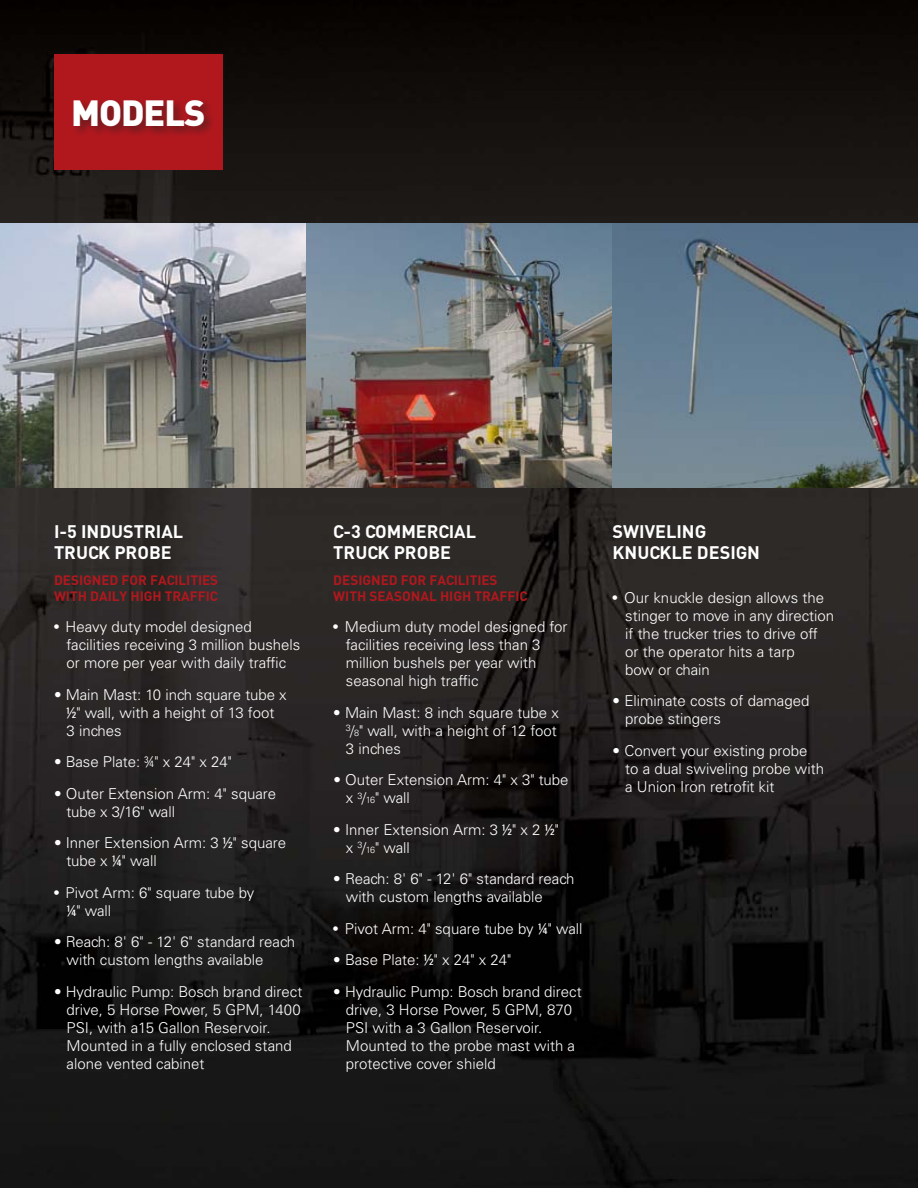
<style>
.page{position:relative;width:918px;height:1188px;background:#fff}
.page>*{position:absolute;margin:0;border:0;box-sizing:border-box;transform-origin:0 0}
.t1{font:900 36px "DIN";letter-spacing:-.03em;color:#fff}
.t2{font:700 18px/21.6px "DIN";color:#fff}
.t3{font:300 15px/18px "Univers LT Std";color:#fff}
.t4{font:700 13.5px "DIN";color:#b1181e}
.s1{font-weight:400;font-stretch:condensed}
.s2{font-stretch:condensed}
.s3{font-size:9px}
</style>
<div class="page">
<img style="left:0;top:0;width:918px;height:1188px">
<div style="left:49px;top:49px;width:179px;height:125px;background:#231f20;opacity:.45"></div>
<div style="left:54px;top:54px;width:168px;height:115px;background:#b1181e"></div>
<div style="left:71px;top:97px;width:145px;height:41px;background:#231f20;opacity:.5"></div>
<img style="left:0;top:224px;width:918px;height:263px">
<h1 class="t1" style="left:71px;top:89px;width:136px">MODELS</h1>
<p class="t2" style="left:54px;top:520px;width:131px">I-5 INDUSTRIAL<br>TRUCK PROBE</p>
<p class="t4" style="left:54px;top:571px;width:48px">DESIGNED</p>
<p class="t4" style="left:122px;top:571px;width:45px">FOR FACILITIES</p>
<p class="t4" style="left:54px;top:587px;width:45px">WITH DAIL</p>
<p class="t4" style="left:120px;top:587px;width:55px">Y HIGH TRA</p>
<p class="t4" style="left:190px;top:587px;width:23px">FFIC</p>
<p class="t3" style="left:67px;top:618px;width:235px;text-indent:-13px"><span class="s1">•</span> Heavy duty model designed facilities receiving 3 million bushels or more per year with daily traffic</p>
<p class="t3" style="left:67px;top:686px;width:222px;text-indent:-13px">• Main Mast: 10 inch square tube x <span class="s1">½</span>" wall, with a height of 13 foot<br>3 inches</p>
<p class="t3" style="left:54px;top:753px;width:180px">• Base Plate: <span class="s2">¾</span>" x 24" x 24"</p>
<p class="t3" style="left:67px;top:785px;width:211px;text-indent:-13px">• Outer Extension Arm: 4" square tube x 3/16" wall</p>
<p class="t3" style="left:67px;top:834px;width:221px;text-indent:-13px">• Inner Extension Arm: 3 <span class="s1">½</span>" square tube x <span class="s1">¼</span>" wall</p>
<p class="t3" style="left:67px;top:884px;width:189px;text-indent:-13px"><span class="s1">•</span> Pivot Arm: 6" square tube by <span class="s1">¼</span>" wall</p>
<p class="t3" style="left:67px;top:933px;width:230px;text-indent:-13px">• Reach: 8' 6" - 12' 6" standard reach with custom lengths available</p>
<p class="t3" style="left:67px;top:983px;width:237px;text-indent:-13px">• Hydraulic Pump: Bosch brand direct drive, 5 Horse Power, 5 GPM, 1400<br>PSI, with a15 Gallon Reservoir.<br>Mounted in a fully enclosed stand alone vented cabinet</p>
<p class="t2" style="left:333px;top:520px;width:119px">C-3 COMMERCIAL<br>TRUCK PROBE</p>
<p class="t4" style="left:333px;top:571px;width:48px">DESIGNED</p>
<p class="t4" style="left:401px;top:571px;width:45px">FOR FACILITIES</p>
<p class="t4" style="left:333px;top:587px;width:46px">WITH SEASONAL</p>
<p class="t4" style="left:440px;top:587px;width:44px">HIGH TRA</p>
<p class="t4" style="left:500px;top:587px;width:23px">FFIC</p>
<p class="t3" style="left:346px;top:618px;width:223px;text-indent:-13px"><span class="s1">•</span> Medium duty model designed for facilities receiving less than 3 million bushels per year with seasonal high traffic</p>
<p class="t3" style="left:346px;top:704px;width:215px;text-indent:-13px">• Main Mast: 8 inch square tube x<br><sup>3</sup><span class="s2">/</span><span class="s3">8</span>" wall, with a height of 12 foot<br>3 inches</p>
<p class="t3" style="left:346px;top:771px;width:224px;text-indent:-13px">• Outer Extension Arm: 4" x 3" tube x <sup>3</sup><span class="s2">/</span><span class="s3">16</span>" wall</p>
<p class="t3" style="left:346px;top:821px;width:215px;text-indent:-13px">• Inner Extension Arm: 3 <span class="s1">½</span>" x 2 <span class="s1">½</span>" x <sup>3</sup><span class="s2">/</span><span class="s3">16</span>" wall</p>
<p class="t3" style="left:346px;top:870px;width:230px;text-indent:-13px">• Reach: 8' 6" - 12' 6" standard reach with custom lengths available</p>
<p class="t3" style="left:333px;top:920px;width:251px"><span class="s1">•</span> Pivot Arm: 4" square tube by <span class="s1">¼</span>" wall</p>
<p class="t3" style="left:333px;top:951px;width:180px">• Base Plate: <span class="s1">½</span>" x 24" x 24"</p>
<p class="t3" style="left:346px;top:983px;width:237px;text-indent:-13px">• Hydraulic Pump: Bosch brand direct drive, 3 Horse Power, 5 GPM, 870<br>PSI with a 3 Gallon Reservoir.<br>Mounted to the probe mast with a protective cover shield</p>
<p class="t2" style="left:613px;top:520px;width:53px">SWIVELIN</p>
<p class="t2" style="left:695px;top:520px;width:13px">G</p>
<p class="t2" style="left:613px;top:541px;width:13px">KNUCKLE</p>
<p class="t2" style="left:697px;top:541px;width:10px">DESI</p>
<p class="t2" style="left:736px;top:541px;width:23px">GN</p>
<p class="t3" style="left:625px;top:589px;width:211px;text-indent:-13px"><span class="s1">•</span> Our knuckle design allows the stinger to move in any direction if the trucker tries to drive off or the operator hits a tarp<br>bow or chain</p>
<p class="t3" style="left:625px;top:692px;width:186px;text-indent:-13px">• Eliminate costs of damaged probe stingers</p>
<p class="t3" style="left:625px;top:742px;width:200px;text-indent:-13px">• Convert your existing probe to a dual swiveling probe with a Union Iron retrofit kit</p>
</div>
